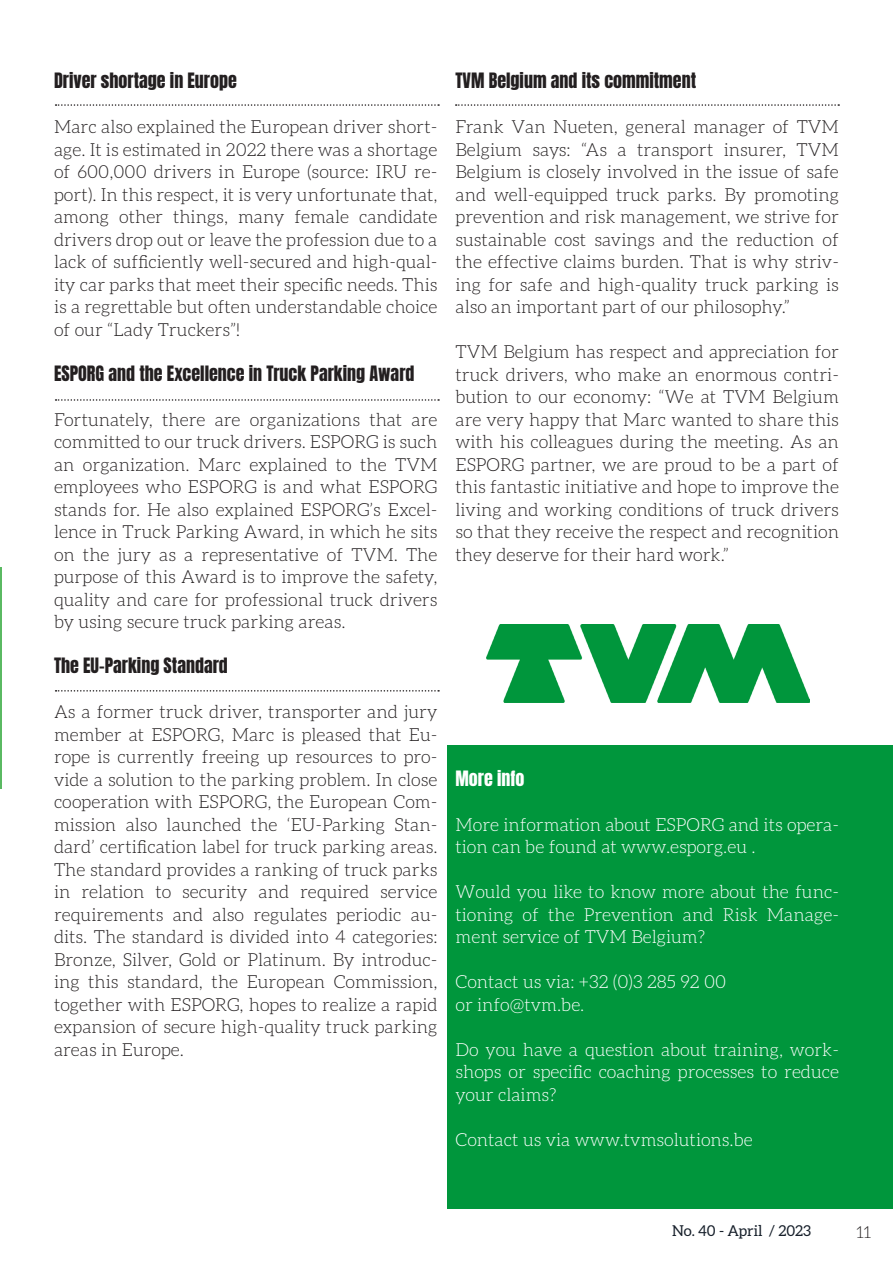
<style>
.page{position:relative;width:893px;height:1263px;background:#fff}
.page>*{position:absolute;margin:0;border:0;box-sizing:border-box;transform-origin:0 0}
.t1{font:300 18px/22.5px "Aleo";color:#231f20;text-align:justify}
.t2{font:300 18px/22.5px "Aleo";color:#fff;text-align:justify}
.t3{font:18px "Anton";color:#231f20}
.t4{font:18px "Anton";color:#fff}
.t5{font:300 16.5px "Aleo";color:#231f20}
.t6{font:15px "Aleo";color:#17202b}
</style>
<div class="page">
<div style="left:447px;top:746px;width:446px;height:463px;background:#00963c"></div>
<img style="left:486px;top:624px;width:324px;height:78px">
<hr style="left:0;top:567px;width:2px;height:221px;background:#40ae49">
<svg style="left:56px;top:104px;width:383px;height:2px"></svg>
<svg style="left:456px;top:104px;width:383px;height:2px"></svg>
<svg style="left:56px;top:399px;width:383px;height:2px"></svg>
<svg style="left:56px;top:690px;width:383px;height:2px"></svg>
<p class="t3" style="left:54px;top:71px;width:184px">Driver shortage in Europe</p>
<p class="t1" style="left:54px;top:115px;width:385px">Marc also explained the European driver short&shy;age. It is estimated in 2022 there was a shortage of 600,000 drivers in Europe (source: IRU re&shy;port). In this respect, it is very unfortunate that, among other things, many female candidate drivers drop out or leave the profession due to a lack of sufficiently well-secured and high-qual&shy;ity car parks that meet their specific needs. This is a regrettable but often understandable choice of our “Lady Truckers”!</p>
<p class="t3" style="left:54px;top:364px;width:362px">ESPORG and the Excellence in Truck Parking Award</p>
<p class="t1" style="left:54px;top:408px;width:385px">Fortunately, there are organizations that are committed to our truck drivers. ESPORG is such an organization. Marc explained to the TVM employees who ESPORG is and what ESPORG stands for. He also explained ESPORG’s Excel&shy;lence in Truck Parking Award, in which he sits on the jury as a representative of TVM. The purpose of this Award is to improve the safety, quality and care for professional truck drivers by using secure truck parking areas.</p>
<p class="t3" style="left:54px;top:656px;width:175px">The EU-Parking Standard</p>
<p class="t1" style="left:54px;top:700px;width:385px">As a former truck driver, transporter and jury member at ESPORG, Marc is pleased that Eu&shy;rope is currently freeing up resources to pro&shy;vide a solution to the parking problem. In close cooperation with ESPORG, the European Com&shy;mission also launched the ‘EU-Parking Stan&shy;dard’ certification label for truck parking areas.<br>The standard provides a ranking of truck parks in relation to security and required service requirements and also regulates periodic au&shy;dits. The standard is divided into 4 categories:<br>Bronze, Silver, Gold or Platinum. By introduc&shy;ing this standard, the European Commission, together with ESPORG, hopes to realize a rapid expansion of secure high-quality truck parking areas in Europe.</p>
<p class="t3" style="left:455px;top:71px;width:242px">TVM Belgium and its commitment</p>
<p class="t1" style="left:455px;top:115px;width:385px">Frank Van Nueten, general manager of TVM Belgium says: “As a transport insurer, TVM Belgium is closely involved in the issue of safe and well-equipped truck parks. By promoting prevention and risk management, we strive for sustainable cost savings and the reduction of the effective claims burden. That is why striv&shy;ing for safe and high-quality truck parking is also an important part of our philosophy.”</p>
<p class="t1" style="left:455px;top:340px;width:385px">TVM Belgium has respect and appreciation for truck drivers, who make an enormous contri&shy;bution to our economy: “We at TVM Belgium are very happy that Marc wanted to share this with his colleagues during the meeting. As an ESPORG partner, we are proud to be a part of this fantastic initiative and hope to improve the living and working conditions of truck drivers so that they receive the respect and recognition they deserve for their hard work.”</p>
<p class="t4" style="left:455px;top:769px;width:70px">More info</p>
<p class="t2" style="left:455px;top:813px;width:385px">More information about ESPORG and its opera&shy;tion can be found at www.esporg.eu .</p>
<p class="t2" style="left:455px;top:880px;width:385px">Would you like to know more about the func&shy;tioning of the Prevention and Risk Manage&shy;ment service of TVM Belgium?</p>
<p class="t2" style="left:455px;top:970px;width:272px">Contact us via: +32 (0)3 285 92 00</p>
<p class="t2" style="left:455px;top:993px;width:130px">or info@tvm.be.</p>
<p class="t2" style="left:455px;top:1038px;width:385px">Do you have a question about training, work&shy;shops or specific coaching processes to reduce your claims?</p>
<p class="t2" style="left:455px;top:1128px;width:299px">Contact us via www.tvmsolutions.be</p>
<p class="t6" style="left:672px;top:1222px;width:140px">No. 40 - April / 2023</p>
<p class="t5" style="left:856px;top:1223px;width:16px">11</p>
</div>
